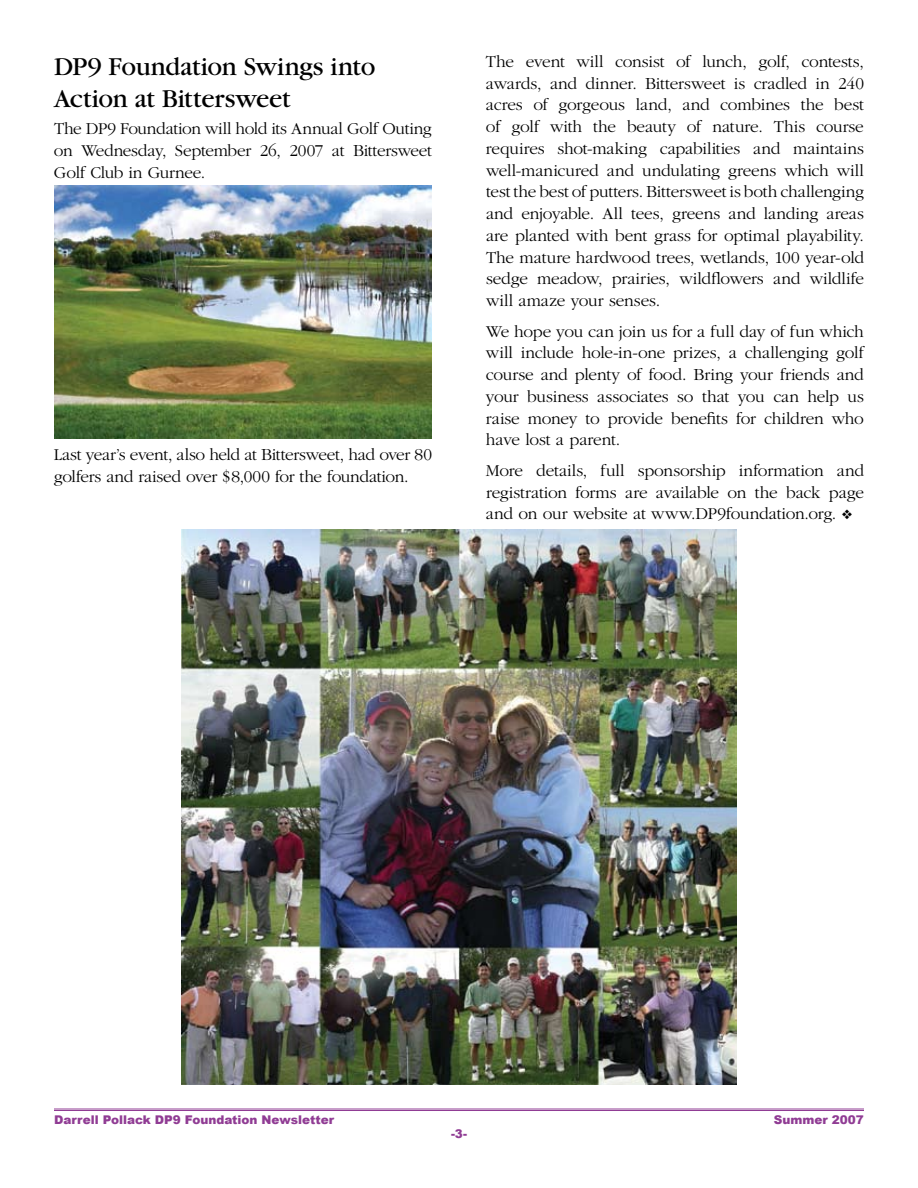
<style>
.page{position:relative;width:918px;height:1188px;background:#fff}
.page>*{position:absolute;margin:0;border:0;box-sizing:border-box;transform-origin:0 0}
.t1{font:27px/32.4px "Garamond";letter-spacing:-.01em;color:#000}
.t2{font:300 17.25px/21.8px "Garamond";letter-spacing:-.015em;color:#000;text-align:justify}
.t3{font:900 12px "Arial";color:#903c94}
</style>
<div class="page">
<hr style="left:54px;top:1109px;width:810px;height:1px;background:#903c94">
<hr style="left:54px;top:1110px;width:810px;height:1px;background:#903c94">
<img style="left:54px;top:185px;width:378px;height:253px">
<img style="left:182px;top:529px;width:554px;height:555px">
<h1 class="t1" style="left:54px;top:50px;width:323px">DP9 Foundation Swings into<br>Action at Bittersweet</h1>
<p class="t2" style="left:54px;top:118px;width:379px">The DP9 Foundation will hold its Annual Golf Outing on Wednesday, September 26, 2007 at Bittersweet Golf Club in Gurnee.</p>
<p class="t2" style="left:54px;top:444px;width:379px">Last year’s event, also held at Bittersweet, had over 80 golfers and raised over $8,000 for the foundation.</p>
<p class="t2" style="left:486px;top:51px;width:380px">The event will consist of lunch, golf, contests, awards, and dinner. Bittersweet is cradled in 240 acres of gorgeous land, and combines the best of golf with the beauty of nature. This course requires shot-making capabilities and maintains well-manicured and undulating greens which will test the best of putters. Bittersweet is both challenging and enjoyable. All tees, greens and landing areas are planted with bent grass for optimal playability.<br>The mature hardwood trees, wetlands, 100 year-old sedge meadow, prairies, wildflowers and wildlife will amaze your senses.</p>
<p class="t2" style="left:486px;top:321px;width:380px">We hope you can join us for a full day of fun which will include hole-in-one prizes, a challenging golf course and plenty of food. Bring your friends and your business associates so that you can help us raise money to provide benefits for children who have lost a parent.</p>
<p class="t2" style="left:486px;top:460px;width:380px">More details, full sponsorship information and registration forms are available on the back page and on our website at www.DP9foundation.org. ❖</p>
<p class="t3" style="left:54px;top:1113px;width:282px">Darrell Pollack DP9 Foundation Newsletter</p>
<p class="t3" style="left:774px;top:1113px;width:92px">Summer 2007</p>
<p class="t3" style="left:451px;top:1127px;width:17px">-3-</p>
</div>
